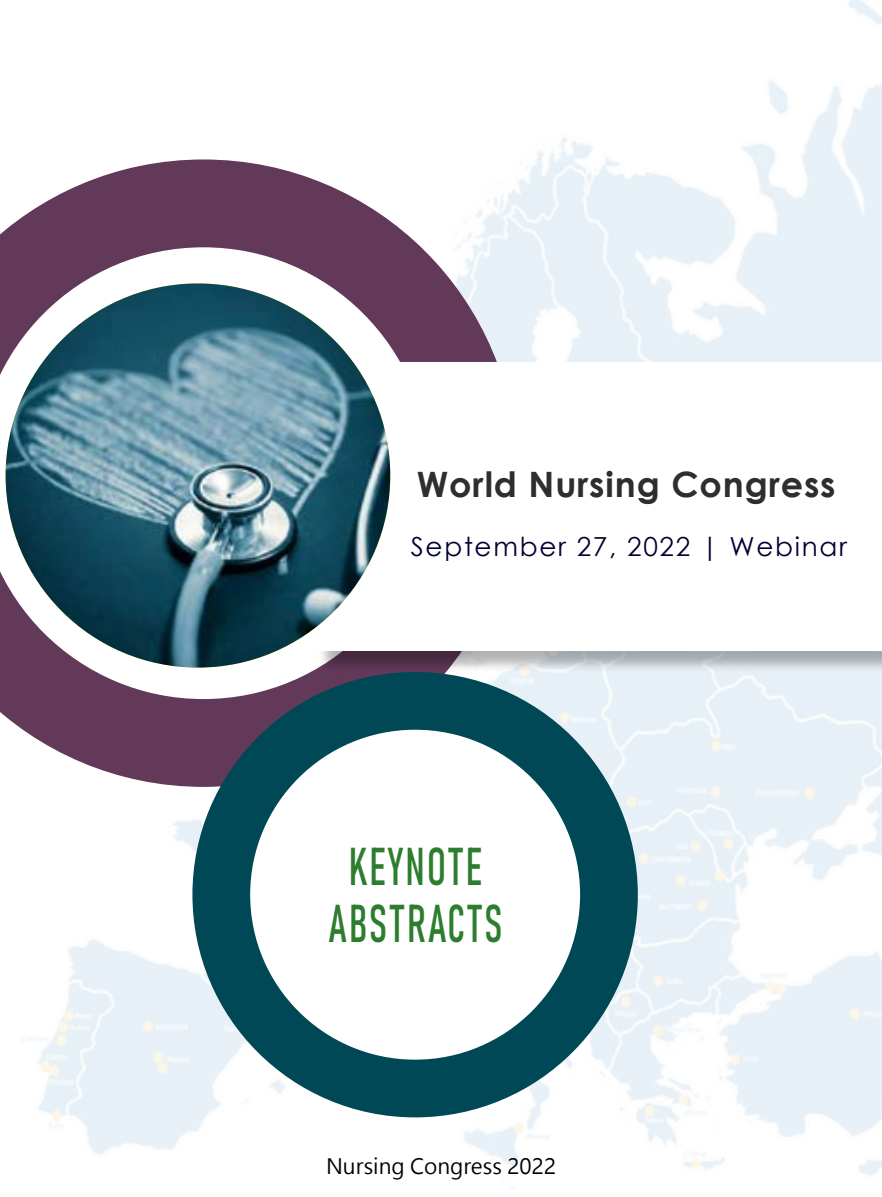
<style>
.page{position:relative;width:882px;height:1197px;background:#fff}
.page>*{position:absolute;margin:0;border:0;box-sizing:border-box;transform-origin:0 0}
.t1{font:52.5px/57.4px "Bahnschrift";letter-spacing:.06em;color:#2d7d2f;text-align:center;scale:.8 1}
.t2{font:700 35px "Century Gothic";letter-spacing:.025em;color:#2e2e2f}
.t3{font:26.25px "Century Gothic";letter-spacing:.065em;color:#000031}
.t4{font:21px "Microsoft Jheng Hei UI Regular";color:#000}
</style>
<div class="page">
<img style="left:21px;top:0;width:861px;height:1189px">
<svg style="left:0;top:159px;width:517px;height:628px;fill:#623959"></svg>
<svg style="left:0;top:247px;width:429px;height:452px"></svg>
<div style="left:318px;top:365px;width:564px;height:308px;background:#000;opacity:.3"></div>
<div style="left:315px;top:362px;width:567px;height:289px;background:#fff"></div>
<div style="left:192px;top:672px;width:446px;height:445px;background:#004855;border-radius:50%"></div>
<div style="left:250px;top:730px;width:330px;height:330px;background:#fff;border-radius:50%"></div>
<img style="left:6px;top:284px;width:384px;height:384px;border-radius:191px">
<h2 class="t2" style="left:417px;top:458px;width:420px">World Nursing Congress</h2>
<p class="t3" style="left:411px;top:528px;width:438px">September 27, 2022 | Webinar</p>
<h1 class="t1" style="left:329px;top:834px;width:219px">KEYNOTE<br>ABSTRACTS</h1>
<p class="t4" style="left:326px;top:1153px;width:231px">Nursing Congress 2022</p>
</div>
